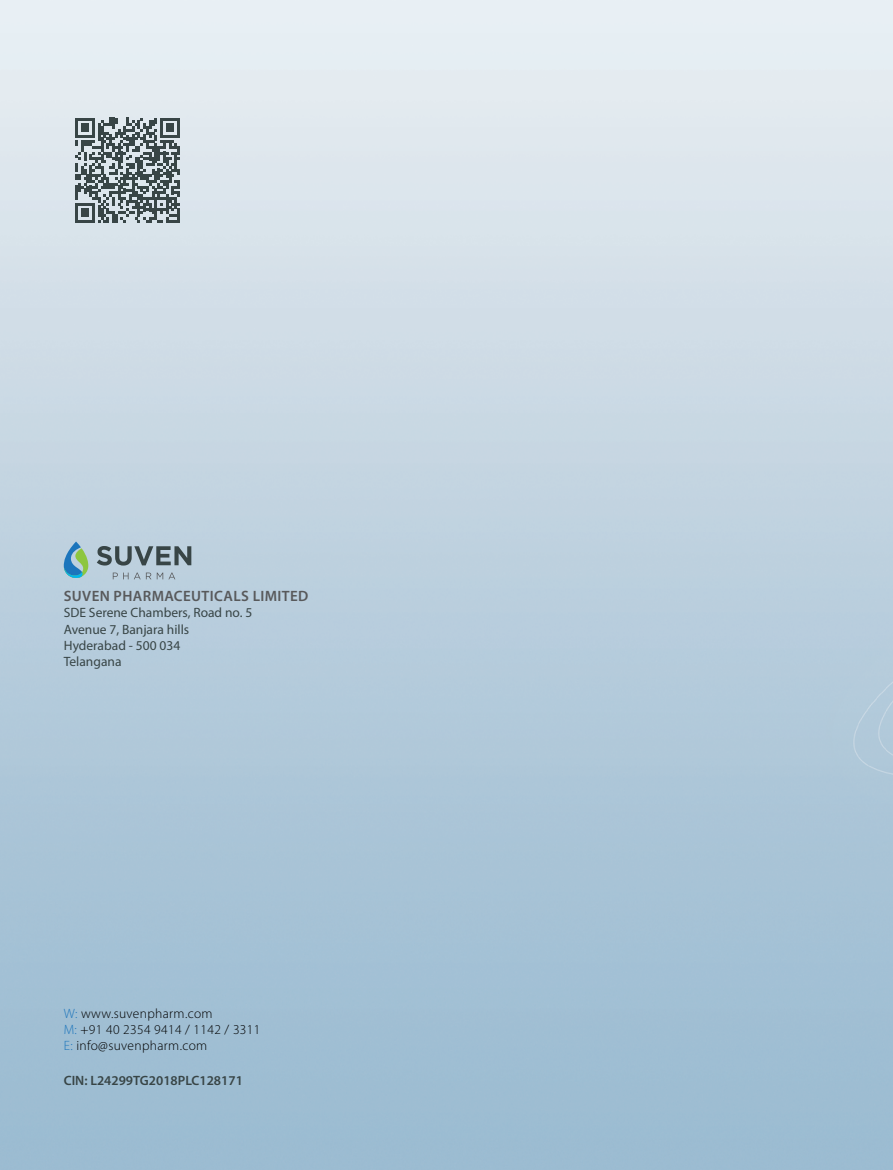
<style>
.page{position:relative;width:893px;height:1170px;background:#fff}
.page>*{position:absolute;margin:0;border:0;box-sizing:border-box;transform-origin:0 0}
.t1{font:600 15px "Myriad Pro";letter-spacing:.025em;color:#58595b}
.t2{font:13.5px/16.2px "Myriad Pro";color:#384546}
.t3{font:300 13.5px/16.2px "Myriad Pro";letter-spacing:.025em;color:#000}
.t4{font:600 13.5px "Myriad Pro";color:#384546}
.s1{color:#1c75bc}
</style>
<div class="page">
<img style="left:0;top:0;width:893px;height:1169px">
<svg style="left:64px;top:541px;width:24px;height:37px"></svg>
<svg style="left:97px;top:546px;width:94px;height:19px;background:#7c8c93"></svg>
<svg style="left:113px;top:572px;width:38px;height:7px"></svg>
<svg style="left:157px;top:572px;width:18px;height:7px"></svg>
<svg style="left:75px;top:118px;width:105px;height:105px;background:#818d90"></svg>
<hr style="left:177px;top:208px;width:3px;height:15px;background:#384546">
<p class="t1" style="left:64px;top:586px;width:246px">SUVEN PHARMACEUTICALS LIMITED</p>
<p class="t2" style="left:64px;top:604px;width:190px">SDE Serene Chambers, Road no. 5<br>Avenue 7, Banjara hills<br>Hyderabad - 500 034<br>Telangana</p>
<p class="t3" style="left:64px;top:1005px;width:198px"><span class="s1">W:</span> www.suvenpharm.com<br><span class="s1">M:</span> +91 40 2354 9414 / 1142 / 3311<br><span class="s1">E:</span> info@suvenpharm.com</p>
<p class="t4" style="left:64px;top:1071px;width:181px">CIN: L24299TG2018PLC128171</p>
</div>
